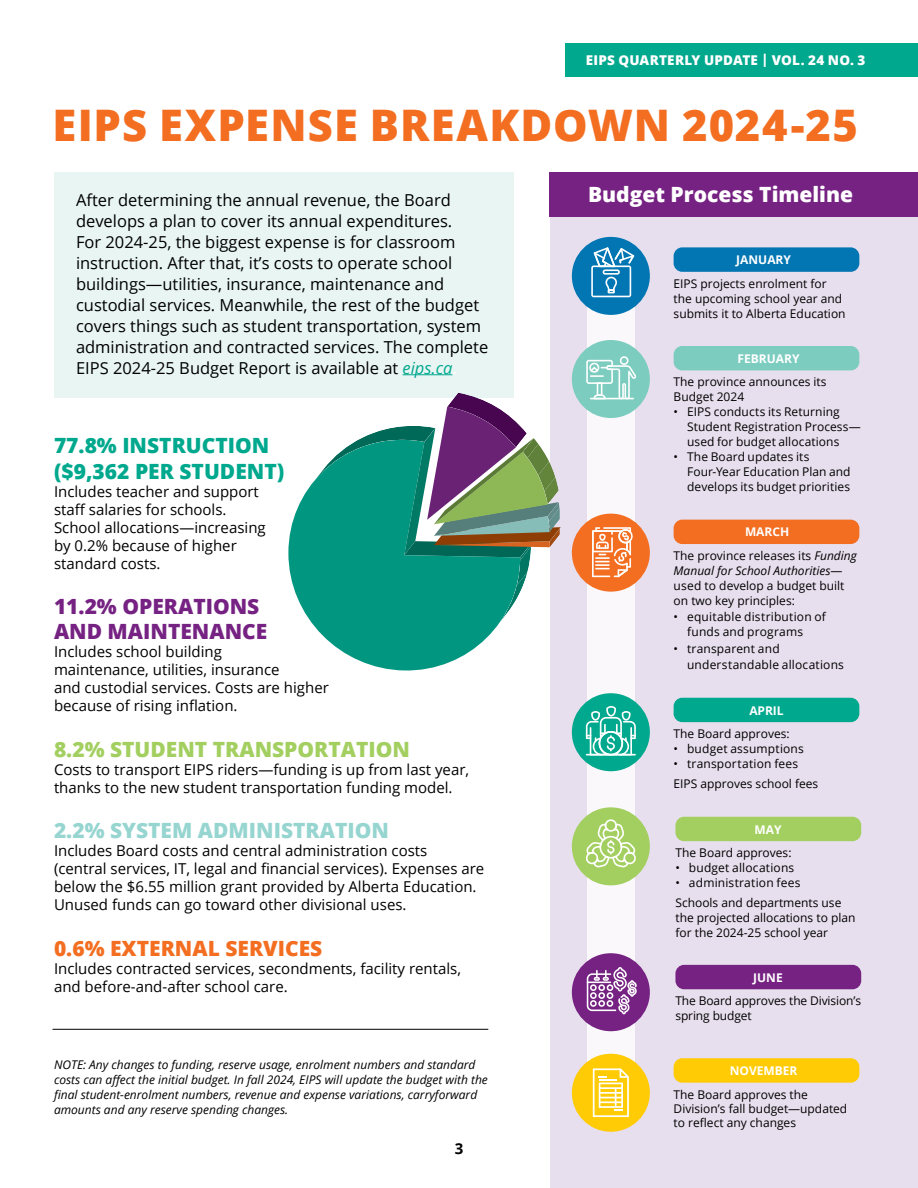
<style>
.page{position:relative;width:918px;height:1188px;background:#fff}
.page>*{position:absolute;margin:0;border:0;box-sizing:border-box;transform-origin:0 0}
.t1{font:800 43.5px "Open Sans";letter-spacing:.025em;color:#f36e21}
.t2{font:800 21px/25.2px "Open Sans";color:#00a88e}
.t3{font:800 21px/25.2px "Open Sans";color:#762283}
.t4{font:800 21px "Open Sans";color:#a3cf60}
.t5{font:800 21px "Open Sans";color:#96d5d0}
.t6{font:800 21px "Open Sans";color:#fff}
.t7{font:800 21px "Open Sans";color:#f36e21}
.t8{font:16.5px/21px "Open Sans";color:#000}
.t9{font:15px/18px "Open Sans";color:#000}
.t10{font:700 15px "Open Sans";color:#000}
.t11{font:800 13.5px "Open Sans";letter-spacing:.015em;color:#fff}
.t12{font:12px/15px "Open Sans";color:#000}
.t13{font:italic 12px/15px "Open Sans";color:#000}
.t14{font:700 12px "Open Sans";color:#fff}
.s1{font-style:italic;color:#00a88e}
.s2{color:#fff}
.s3{font-style:italic}
</style>
<div class="page">
<div style="left:550px;top:217px;width:368px;height:971px;background:#e7dfed"></div>
<div style="left:54px;top:173px;width:459px;height:225px;background:#e8f5f3"></div>
<hr style="left:403px;top:374px;width:49px;height:1px;background:#00a88e">
<div style="left:565px;top:43px;width:353px;height:34px;background:#00a88e"></div>
<div style="left:550px;top:173px;width:368px;height:44px;background:#762283"></div>
<svg style="left:288px;top:483px;width:209px;height:188px;fill:#00967f"></svg>
<svg style="left:312px;top:393px;width:249px;height:234px"></svg>
<hr style="left:52px;top:1029px;width:436px;height:1px;background:#000">
<div style="left:587px;top:296px;width:47px;height:810px;background:#faf8fb"></div>
<div style="left:674px;top:1058px;width:185px;height:25px;background:#ffcb05;border-radius:9px"></div>
<div style="left:674px;top:247px;width:185px;height:25px;background:#0276b3;border-radius:9px"></div>
<div style="left:674px;top:346px;width:185px;height:24px;background:#7cccbf;border-radius:9px"></div>
<div style="left:674px;top:520px;width:185px;height:24px;background:#f36e21;border-radius:9px"></div>
<div style="left:674px;top:698px;width:185px;height:24px;background:#00a88e;border-radius:9px"></div>
<div style="left:675px;top:965px;width:186px;height:24px;background:#762283;border-radius:9px"></div>
<div style="left:675px;top:817px;width:186px;height:24px;background:#a3cf60;border-radius:9px"></div>
<div style="left:572px;top:237px;width:78px;height:78px;background:#0276b3;border-radius:50%"></div>
<svg style="left:591px;top:247px;width:43px;height:50px"></svg>
<div style="left:572px;top:340px;width:78px;height:78px;background:#7cccbf;border-radius:50%"></div>
<svg style="left:586px;top:356px;width:50px;height:43px"></svg>
<div style="left:572px;top:514px;width:78px;height:78px;background:#f36e21;border-radius:50%"></div>
<svg style="left:592px;top:527px;width:41px;height:50px"></svg>
<div style="left:572px;top:693px;width:78px;height:78px;background:#00a88e;border-radius:50%"></div>
<svg style="left:586px;top:706px;width:50px;height:49px"></svg>
<div style="left:572px;top:807px;width:78px;height:78px;background:#a3cf60;border-radius:50%"></div>
<svg style="left:585px;top:819px;width:51px;height:48px"></svg>
<div style="left:572px;top:953px;width:78px;height:78px;background:#762283;border-radius:50%"></div>
<svg style="left:587px;top:967px;width:50px;height:47px"></svg>
<div style="left:572px;top:1054px;width:78px;height:78px;background:#ffcb05;border-radius:50%"></div>
<svg style="left:593px;top:1068px;width:36px;height:49px"></svg>
<p class="t11" style="left:586px;top:50px;width:281px">EIPS QUARTERLY UPDATE | VOL. 24 NO. 3</p>
<h1 class="t1" style="left:52px;top:92px;width:807px">EIPS EXPENSE BREAKDOWN 2024-25</h1>
<p class="t8" style="left:76px;top:189px;width:414px">After determining the annual revenue, the Board develops a plan to cover its annual expenditures.<br>For 2024-25, the biggest expense is for classroom instruction. After that, it’s costs to operate school buildings—utilities, insurance, maintenance and custodial services. Meanwhile, the rest of the budget covers things such as student transportation, system administration and contracted services. The complete EIPS 2024-25 Budget Report is available at <span class="s1">eips.ca</span><span class="s2">.</span></p>
<h2 class="t2" style="left:54px;top:432px;width:232px">77.8% INSTRUCTION ($9,362 PER STUDENT)</h2>
<p class="t9" style="left:54px;top:482px;width:213px">Includes teacher and support staff salaries for schools.<br>School allocations—increasing by 0.2% because of higher standard costs.</p>
<h2 class="t3" style="left:54px;top:593px;width:215px">11.2% OPERATIONS<br>AND MAINTENANCE</h2>
<p class="t9" style="left:54px;top:642px;width:276px">Includes school building<br>maintenance, utilities, insurance<br>and custodial services. Costs are higher because of rising inflation.</p>
<h2 class="t4" style="left:54px;top:733px;width:358px">8.2% STUDENT TRANSPORTATION</h2>
<p class="t9" style="left:54px;top:760px;width:417px">Costs to transport EIPS riders—funding is up from last year, thanks to the new student transportation funding model.</p>
<h2 class="t5" style="left:54px;top:815px;width:336px">2.2% SYSTEM ADMINISTRATION</h2>
<p class="t9" style="left:54px;top:841px;width:432px">Includes Board costs and central administration costs<br>(central services, IT, legal and financial services). Expenses are below the $6.55 million grant provided by Alberta Education.<br>Unused funds can go toward other divisional uses.</p>
<h2 class="t7" style="left:54px;top:932px;width:270px">0.6% EXTERNAL SERVICES</h2>
<p class="t9" style="left:54px;top:959px;width:409px">Includes contracted services, secondments, facility rentals, and before-and-after school care.</p>
<p class="t13" style="left:54px;top:1057px;width:435px">NOTE: Any changes to funding, reserve usage, enrolment numbers and standard costs can affect the initial budget. In fall 2024, EIPS will update the budget with the final student-enrolment numbers, revenue and expense variations, carryforward amounts and any reserve spending changes.</p>
<p class="t10" style="left:455px;top:1138px;width:10px">3</p>
<h2 class="t6" style="left:588px;top:179px;width:267px">Budget Process Timeline</h2>
<p class="t14" style="left:736px;top:251px;width:56px">JANUARY</p>
<p class="t12" style="left:674px;top:276px;width:174px">EIPS projects enrolment for the upcoming school year and submits it to Alberta Education</p>
<p class="t14" style="left:738px;top:350px;width:64px">FEBRUARY</p>
<p class="t12" style="left:674px;top:374px;width:155px">The province announces its<br>Budget 2024</p>
<p class="t12" style="left:687px;top:404px;width:175px;text-indent:-14px">• EIPS conducts its Returning<br>Student Registration Process— used for budget allocations</p>
<p class="t12" style="left:687px;top:449px;width:165px;text-indent:-14px">• The Board updates its<br>Four-Year Education Plan and develops its budget priorities</p>
<p class="t14" style="left:745px;top:524px;width:46px">MARCH</p>
<p class="t12" style="left:674px;top:548px;width:185px">The province releases its <span class="s3">Funding<br>Manual for School Authorities</span>— used to develop a budget built on two key principles:</p>
<p class="t12" style="left:687px;top:609px;width:140px;text-indent:-14px">• equitable distribution of funds and programs</p>
<p class="t12" style="left:687px;top:640px;width:158px;line-height:16.5px;text-indent:-14px">• transparent and understandable allocations</p>
<p class="t14" style="left:749px;top:702px;width:36px">APRIL</p>
<p class="t12" style="left:674px;top:726px;width:118px">The Board approves:</p>
<p class="t12" style="left:674px;top:741px;width:132px">• budget assumptions</p>
<p class="t12" style="left:674px;top:753px;width:146px;line-height:20.4px">• transportation fees<br>EIPS approves school fees</p>
<p class="t14" style="left:755px;top:821px;width:29px">MAY</p>
<p class="t12" style="left:675px;top:845px;width:118px">The Board approves:</p>
<p class="t12" style="left:675px;top:860px;width:120px">• budget allocations</p>
<p class="t12" style="left:675px;top:873px;width:167px;line-height:19.5px">• administration fees<br>Schools and departments use</p>
<p class="t12" style="left:675px;top:909px;width:182px">the projected allocations to plan for the 2024-25 school year</p>
<p class="t14" style="left:753px;top:969px;width:31px">JUNE</p>
<p class="t12" style="left:675px;top:992px;width:187px">The Board approves the Division’s spring budget</p>
<p class="t14" style="left:730px;top:1062px;width:69px">NOVEMBER</p>
<p class="t12" style="left:674px;top:1087px;width:175px;line-height:14.4px">The Board approves the<br>Division’s fall budget—updated to reflect any changes</p>
</div>
